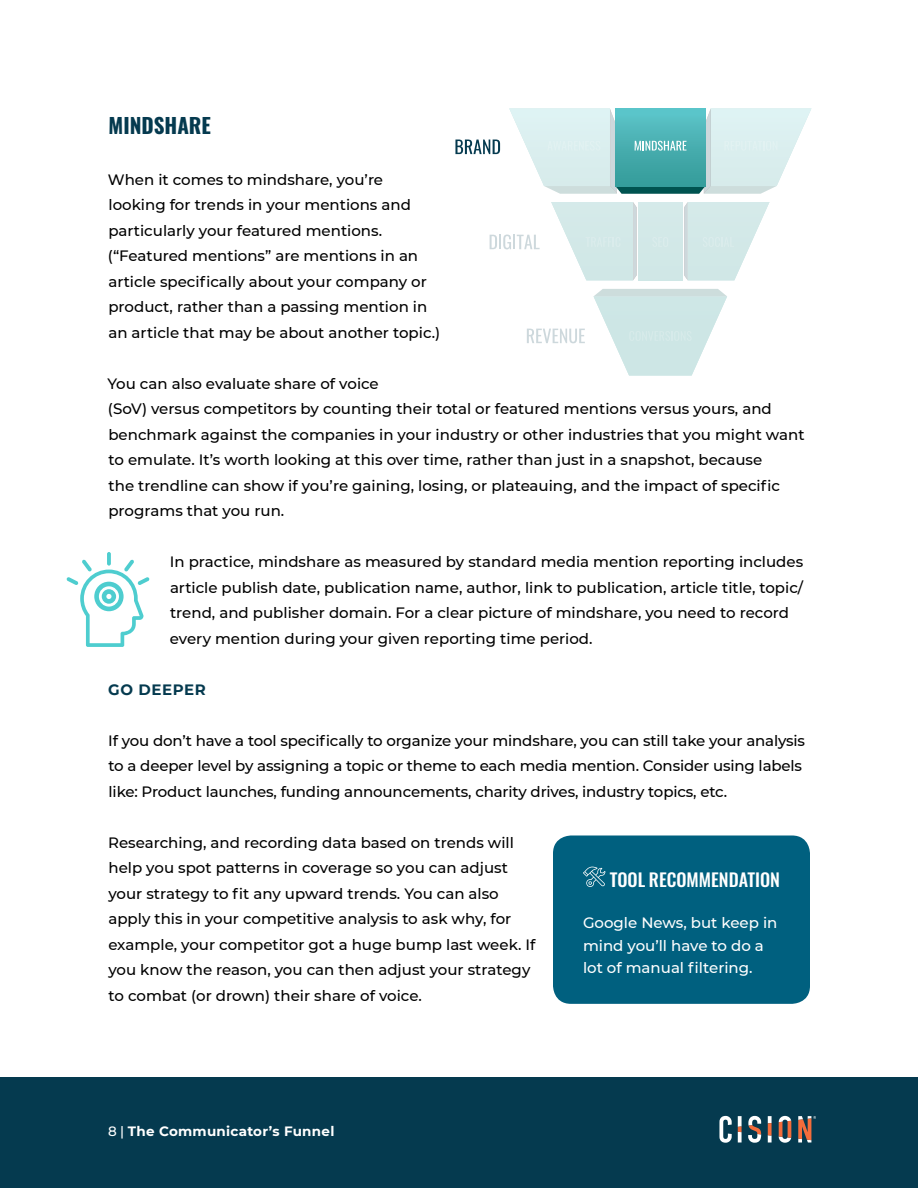
<style>
.page{position:relative;width:918px;height:1188px;background:#fff}
.page>*{position:absolute;margin:0;border:0;box-sizing:border-box;transform-origin:0 0}
.H2-DARK{font:700 21px "Oswald";color:#053a4f}
.TOOL_REC{font:500 18px "Oswald";color:#fff}
.BODY_COPY{font:500 15px/25.5px "Montserrat";color:#000}
.TOOL_REC_COPY{font:500 15px/22.5px "Montserrat";color:#fff}
.H3-DARK{font:700 15px "Montserrat";letter-spacing:.04em;color:#053a4f}
.t1{font:700 13.5px "Montserrat";letter-spacing:.02em;color:#fff}
.s1{font-weight:500}
</style>
<div class="page">
<div style="left:638px;top:202px;width:44px;height:78px;background:#d2e8e8"></div>
<svg style="left:594px;top:289px;width:133px;height:87px"></svg>
<svg style="left:455px;top:140px;width:45px;height:14px"></svg>
<svg style="left:551px;top:202px;width:86px;height:78px"></svg>
<svg style="left:684px;top:202px;width:86px;height:78px"></svg>
<svg style="left:490px;top:235px;width:50px;height:14px"></svg>
<svg style="left:527px;top:329px;width:58px;height:14px"></svg>
<svg style="left:509px;top:108px;width:303px;height:86px;background:#b3dbdc"></svg>
<div style="left:553px;top:836px;width:257px;height:168px;background:#00607f;border-radius:18px"></div>
<svg style="left:583px;top:867px;width:22px;height:20px"></svg>
<svg style="left:107px;top:552px;width:4px;height:14px"></svg>
<svg style="left:66px;top:560px;width:84px;height:87px"></svg>
<div style="left:0;top:1077px;width:918px;height:111px;background:#053a4f"></div>
<svg style="left:738px;top:1116px;width:4px;height:10px"></svg>
<svg style="left:738px;top:1132px;width:4px;height:10px"></svg>
<svg style="left:738px;top:1126px;width:4px;height:6px"></svg>
<svg style="left:748px;top:1116px;width:13px;height:27px"></svg>
<svg style="left:768px;top:1136px;width:4px;height:6px"></svg>
<svg style="left:768px;top:1116px;width:4px;height:7px"></svg>
<svg style="left:768px;top:1123px;width:4px;height:13px"></svg>
<svg style="left:779px;top:1116px;width:12px;height:27px"></svg>
<svg style="left:719px;top:1116px;width:13px;height:27px"></svg>
<svg style="left:798px;top:1116px;width:18px;height:26px"></svg>
<p class="H2-DARK" style="left:109px;top:114px;width:104px">MINDSHARE</p>
<p class="BODY_COPY" style="left:108px;top:166px;width:334px">When it comes to mindshare, you’re looking for trends in your mentions and particularly your featured mentions. (“Featured mentions” are mentions in an article specifically about your company or product, rather than a passing mention in an article that may be about another topic.)</p>
<p class="BODY_COPY" style="left:107px;top:370px;width:699px">You can also evaluate share of voice<br>(SoV) versus competitors by counting their total or featured mentions versus yours, and benchmark against the companies in your industry or other industries that you might want to emulate. It’s worth looking at this over time, rather than just in a snapshot, because<br>the trendline can show if you’re gaining, losing, or plateauing, and the impact of specific programs that you run.</p>
<p class="BODY_COPY" style="left:170px;top:548px;width:635px">In practice, mindshare as measured by standard media mention reporting includes article publish date, publication name, author, link to publication, article title, topic/ trend, and publisher domain. For a clear picture of mindshare, you need to record every mention during your given reporting time period.</p>
<p class="H3-DARK" style="left:108px;top:678px;width:99px">GO DEEPER</p>
<p class="BODY_COPY" style="left:108px;top:727px;width:698px">If you don’t have a tool specifically to organize your mindshare, you can still take your analysis to a deeper level by assigning a topic or theme to each media mention. Consider using labels like: Product launches, funding announcements, charity drives, industry topics, etc.</p>
<p class="BODY_COPY" style="left:108px;top:829px;width:429px">Researching, and recording data based on trends will help you spot patterns in coverage so you can adjust your strategy to fit any upward trends. You can also apply this in your competitive analysis to ask why, for example, your competitor got a huge bump last week. If you know the reason, you can then adjust your strategy to combat (or drown) their share of voice.</p>
<p class="TOOL_REC" style="left:610px;top:870px;width:172px">TOOL RECOMMENDATION</p>
<p class="TOOL_REC_COPY" style="left:583px;top:911px;width:196px">Google News, but keep in mind you’ll have to do a lot of manual filtering.</p>
<p class="t1" style="left:108px;top:1121px;width:228px"><span class="s1">8 |</span> The Communicator’s Funnel</p>
</div>
